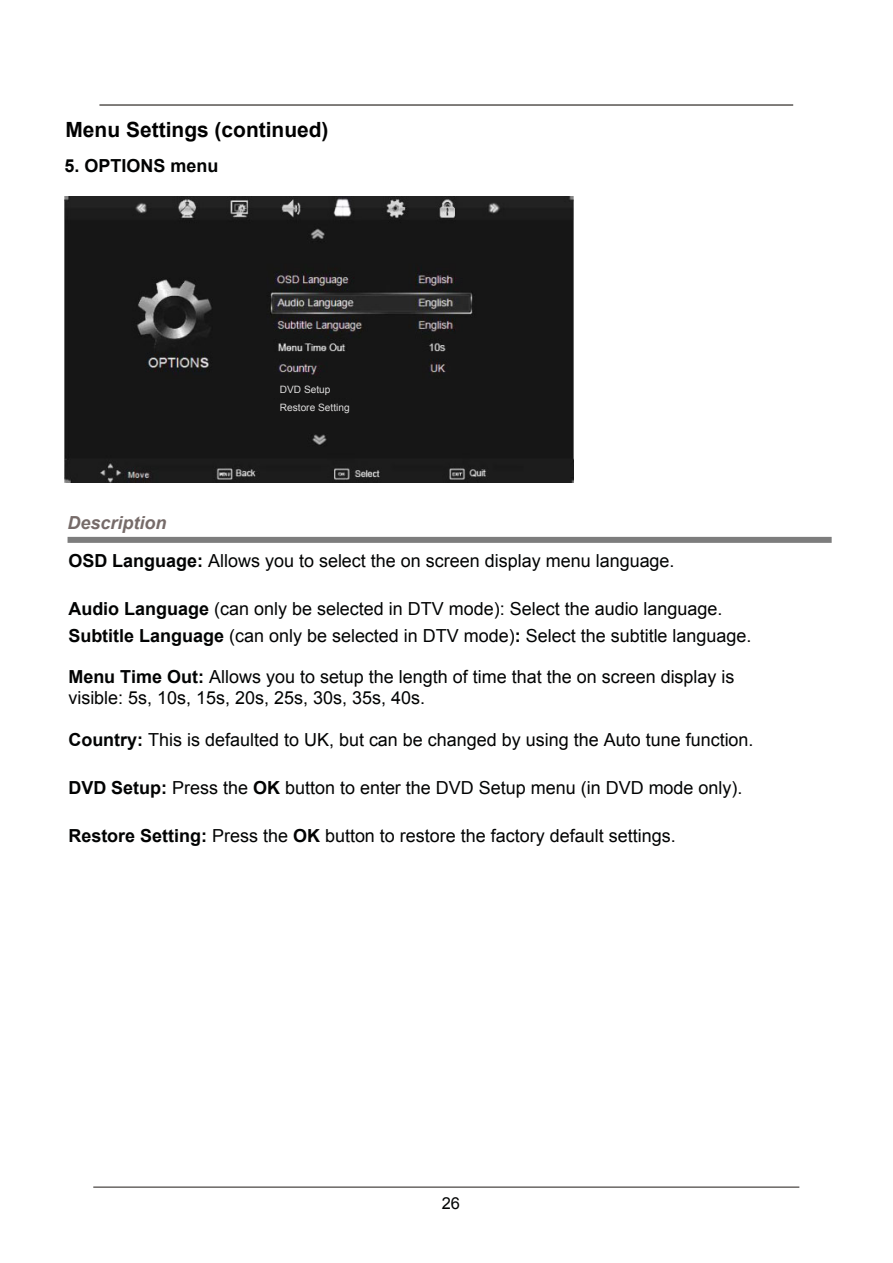
<style>
.page{position:relative;width:893px;height:1263px;background:#fff}
.page>*{position:absolute;margin:0;border:0;box-sizing:border-box;transform-origin:0 0}
.t1{font:700 21px "Arial";color:#000}
.t2{font:18px/27px "Arial";color:#020303}
.t3{font:700 18px "Arial";color:#020303}
.t4{font:italic 700 18px "Arial";color:#766b69}
.t5{font:16.5px "Arial";color:#020303}
.t6{font:10.2px/18px "Arial";color:#dedddd}
.s1{font-weight:700}
</style>
<div class="page">
<hr style="left:93px;top:1187px;width:706px;height:1px;background:#1f1a17">
<hr style="left:99px;top:104px;width:694px;height:2px;background:#1f1a17">
<div style="left:68px;top:537px;width:764px;height:6px;background:#7d7d7d"></div>
<img style="left:64px;top:197px;width:510px;height:286px">
<div style="left:273px;top:378px;width:84px;height:20px;background:#161616"></div>
<p class="t1" style="left:66px;top:116px;width:264px">Menu Settings (continued)</p>
<p class="t3" style="left:65px;top:154px;width:155px">5. OPTIONS menu</p>
<p class="t4" style="left:68px;top:511px;width:100px">Description</p>
<p class="t6" style="left:280px;top:380px;width:71px">DVD Setup<br>Restore Setting</p>
<p class="t2" style="left:68px;top:547px;width:608px"><span class="s1">OSD Language:</span> Allows you to select the on screen display menu language.</p>
<p class="t2" style="left:68px;top:595px;width:685px"><span class="s1">Audio Language</span> (can only be selected in DTV mode): Select the audio language.<br><span class="s1">Subtitle Language</span> (can only be selected in DTV mode)<span class="s1">:</span> Select the subtitle language.</p>
<p class="t2" style="left:68px;top:667px;width:668px;line-height:21px"><span class="s1">Menu Time Out:</span> Allows you to setup the length of time that the on screen display is visible: 5s, 10s, 15s, 20s, 25s, 30s, 35s, 40s.</p>
<p class="t2" style="left:68px;top:727px;width:687px"><span class="s1">Country:</span> This is defaulted to UK, but can be changed by using the Auto tune function.</p>
<p class="t2" style="left:68px;top:775px;width:676px"><span class="s1">DVD Setup:</span> Press the <span class="s1">OK</span> button to enter the DVD Setup menu (in DVD mode only).</p>
<p class="t2" style="left:68px;top:823px;width:609px"><span class="s1">Restore Setting:</span> Press the <span class="s1">OK</span> button to restore the factory default settings.</p>
<p class="t5" style="left:442px;top:1193px;width:20px">26</p>
</div>
